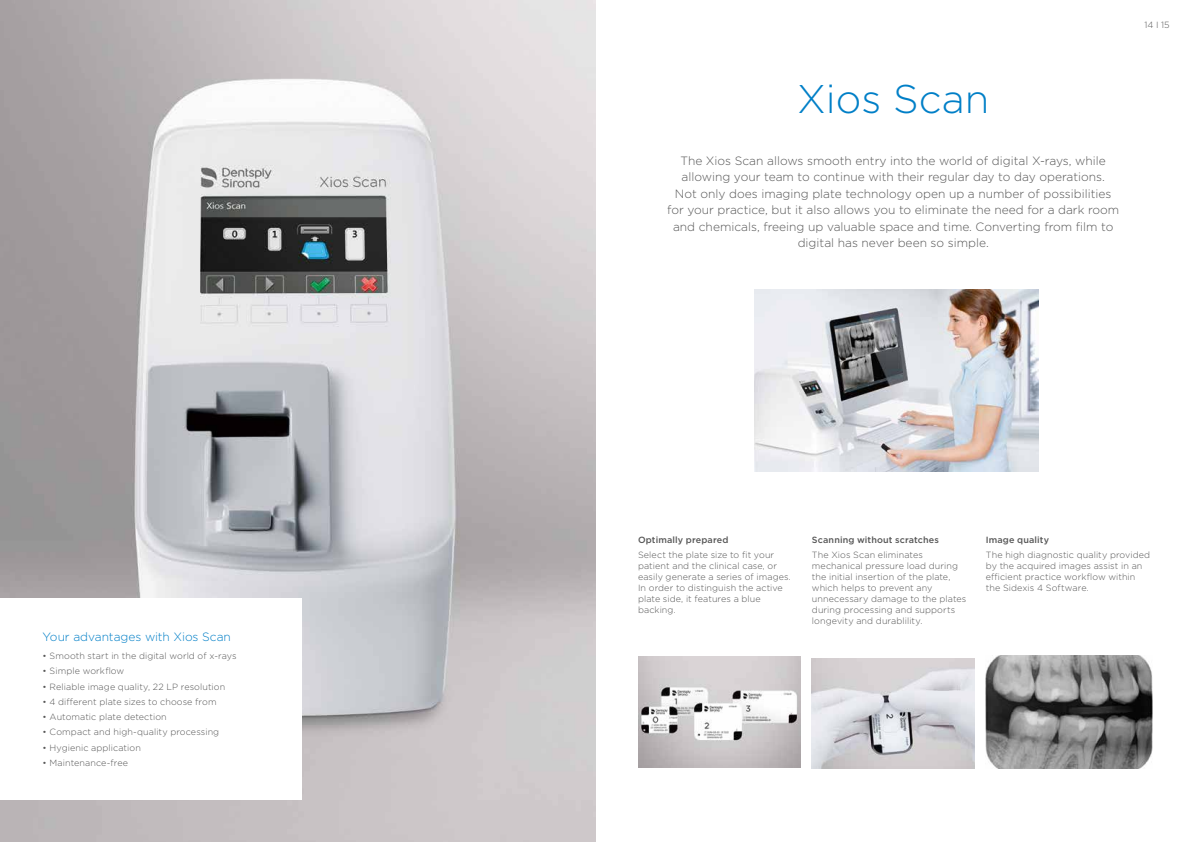
<style>
.page{position:relative;width:1191px;height:842px;background:#fff}
.page>*{position:absolute;margin:0;border:0;box-sizing:border-box;transform-origin:0 0}
.t1{font:300 40px "Gotham";color:#007fc7}
.t2{font:300 12px/16.5px "Gotham";color:#565656;text-align:center}
.t3{font:300 12px "Gotham";letter-spacing:-.005em;color:#007fc7}
.t4{font:300 9px/11px "Gotham";letter-spacing:.01em;color:#565656}
.t5{font:500 9px "Gotham";letter-spacing:.015em;color:#565656}
</style>
<div class="page">
<img style="left:0;top:0;width:595px;height:842px">
<img style="left:754px;top:290px;width:284px;height:182px">
<div style="left:0;top:598px;width:302px;height:201px;background:#fff"></div>
<img style="left:986px;top:656px;width:166px;height:112px">
<img style="left:638px;top:657px;width:162px;height:110px">
<img style="left:812px;top:658px;width:162px;height:110px">
<h2 class="t3" style="left:43px;top:629px;width:190px">Your advantages with Xios Scan</h2>
<p class="t4" style="left:43px;top:650px;width:196px">• Smooth start in the digital world of x-rays</p>
<p class="t4" style="left:43px;top:665px;width:83px">• Simple workflow</p>
<p class="t4" style="left:43px;top:681px;width:184px">• Reliable image quality, 22 LP resolution</p>
<p class="t4" style="left:43px;top:696px;width:175px">• 4 different plate sizes to choose from</p>
<p class="t4" style="left:43px;top:711px;width:126px">• Automatic plate detection</p>
<p class="t4" style="left:43px;top:726px;width:178px">• Compact and high-quality processing</p>
<p class="t4" style="left:43px;top:742px;width:100px">• Hygienic application</p>
<p class="t4" style="left:43px;top:757px;width:87px">• Maintenance-free</p>
<h1 class="t1" style="left:797px;top:73px;width:193px">Xios Scan</h1>
<p class="t2" style="left:667px;top:152px;width:454px">The Xios Scan allows smooth entry into the world of digital X-rays, while allowing your team to continue with their regular day to day operations.<br>Not only does imaging plate technology open up a number of possibilities for your practice, but it also allows you to eliminate the need for a dark room and chemicals, freeing up valuable space and time. Converting from film to digital has never been so simple.</p>
<p class="t4" style="left:1144px;top:19px;width:27px">14 I 15</p>
<p class="t5" style="left:638px;top:534px;width:92px">Optimally prepared</p>
<p class="t4" style="left:638px;top:549px;width:154px">Select the plate size to fit your patient and the clinical case, or easily generate a series of images.<br>In order to distinguish the active plate side, it features a blue backing.</p>
<p class="t5" style="left:812px;top:534px;width:128px">Scanning without scratches</p>
<p class="t4" style="left:812px;top:549px;width:156px">The Xios Scan eliminates mechanical pressure load during the initial insertion of the plate, which helps to prevent any unnecessary damage to the plates during processing and supports longevity and durablility.</p>
<p class="t5" style="left:986px;top:534px;width:65px">Image quality</p>
<p class="t4" style="left:986px;top:549px;width:166px">The high diagnostic quality provided by the acquired images assist in an efficient practice workflow within the Sidexis 4 Software.</p>
</div>
